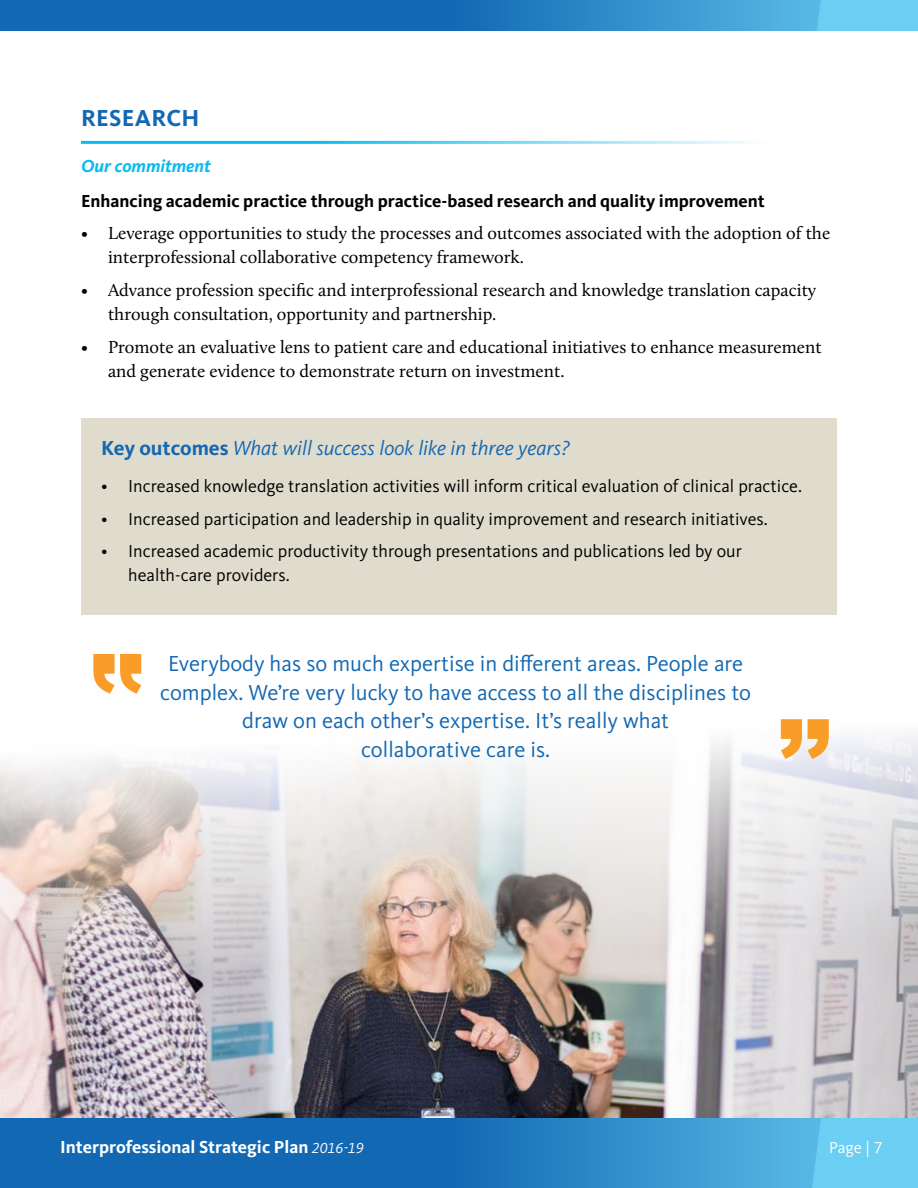
<style>
.page{position:relative;width:918px;height:1188px;background:#fff}
.page>*{position:absolute;margin:0;border:0;box-sizing:border-box;transform-origin:0 0}
.t1{font:700 24px "Kievit OT";letter-spacing:.01em;color:#1268b3}
.t2{font:22.5px/28.5px "Kievit OT";color:#1268b3;text-align:center}
.t3{font:italic 21px "Kievit OT";color:#1268b3}
.t4{font:18px/24px "Calluna";color:#000}
.t5{font:18px/24px "Kievit OT";color:#000}
.t6{font:700 18px "Kievit OT";color:#000}
.t7{font:700 18px "Kievit OT";color:#fff}
.t8{font:italic 700 18px "Kievit OT";color:#09bcef}
.t9{font:16.5px "Kievit OT";color:#fff}
.s1{font-weight:700;font-style:normal}
.s2{font-weight:400;font-style:italic;font-size:15px}
</style>
<div class="page">
<img style="left:1px;top:719px;width:917px;height:400px">
<div style="left:1px;top:1119px;width:917px;height:69px;background:#6bcef3"></div>
<svg style="left:1px;top:1119px;width:820px;height:69px;background:#227abe"></svg>
<hr style="left:81px;top:141px;width:756px;height:3px;background:#09bcef">
<div style="left:81px;top:418px;width:756px;height:197px;background:#e0dccd"></div>
<div style="left:1px;top:0;width:917px;height:31px;background:#6bcef3"></div>
<svg style="left:1px;top:0;width:820px;height:31px;background:#227abe"></svg>
<svg style="left:93px;top:654px;width:48px;height:40px"></svg>
<svg style="left:808px;top:719px;width:21px;height:40px"></svg>
<svg style="left:781px;top:719px;width:21px;height:40px"></svg>
<h1 class="t1" style="left:81px;top:104px;width:120px">RESEARCH</h1>
<p class="t8" style="left:81px;top:155px;width:131px">Our commitment</p>
<p class="t6" style="left:81px;top:190px;width:685px">Enhancing academic practice through practice-based research and quality improvement</p>
<p class="t4" style="left:108px;top:221px;width:724px;text-indent:-27px">• Leverage opportunities to study the processes and outcomes associated with the adoption of the interprofessional collaborative competency framework.</p>
<p class="t4" style="left:108px;top:278px;width:710px;text-indent:-27px">• Advance profession specific and interprofessional research and knowledge translation capacity through consultation, opportunity and partnership.</p>
<p class="t4" style="left:108px;top:334px;width:715px;text-indent:-27px">• Promote an evaluative lens to patient care and educational initiatives to enhance measurement and generate evidence to demonstrate return on investment.</p>
<p class="t3" style="left:101px;top:435px;width:470px"><span class="s1">Key outcomes</span> What will success look like in three years?</p>
<p class="t5" style="left:101px;top:474px;width:702px">• Increased knowledge translation activities will inform critical evaluation of clinical practice.</p>
<p class="t5" style="left:101px;top:507px;width:668px">• Increased participation and leadership in quality improvement and research initiatives.</p>
<p class="t5" style="left:128px;top:540px;width:615px;text-indent:-27px">• Increased academic productivity through presentations and publications led by our health-care providers.</p>
<p class="t2" style="left:160px;top:650px;width:592px">Everybody has so much expertise in different areas. People are complex. We’re very lucky to have access to all the disciplines to draw on each other’s expertise. It’s really what<br>collaborative care is.</p>
<p class="t7" style="left:60px;top:1137px;width:305px">Interprofessional Strategic Plan <span class="s2">2016-19</span></p>
<p class="t9" style="left:829px;top:1139px;width:55px">Page | 7</p>
</div>
